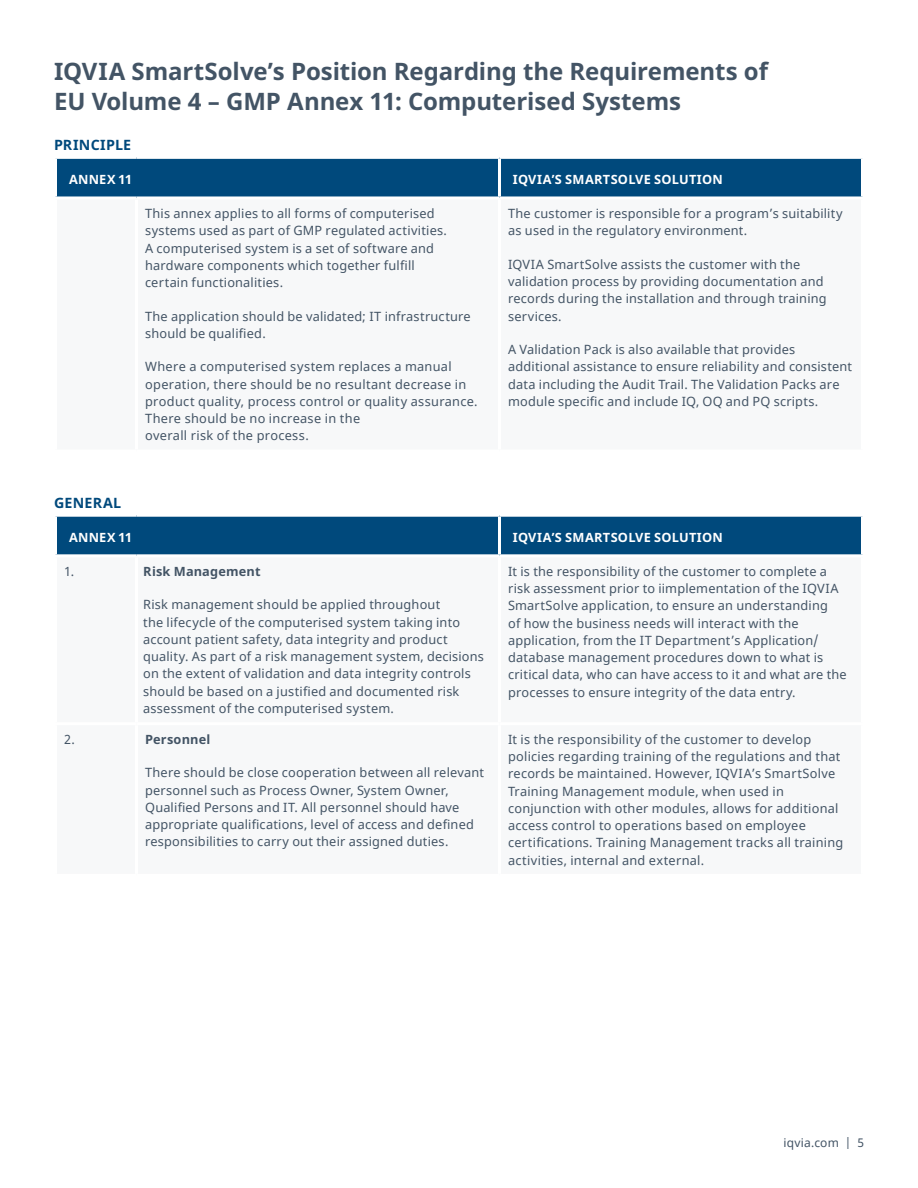
<style>
.page{position:relative;width:918px;height:1188px;background:#fff}
.page>*{position:absolute;margin:0;border:0;box-sizing:border-box;transform-origin:0 0}
.t1{font:700 24px/30px "Noto Sans";letter-spacing:-.005em;color:#435465}
.t2{font:700 14.25px "Noto Sans";letter-spacing:.02em;color:#00497c}
.t3{font:12.75px/17.2px "Noto Sans";letter-spacing:.015em;color:#435465}
.t4{font:700 12.75px "Noto Sans";letter-spacing:.02em;color:#fff}
.t5{font:700 12.75px "Noto Sans";letter-spacing:.015em;color:#435465}
.t6{font:12px "Noto Sans";letter-spacing:.015em;color:#435465}
</style>
<div class="page">
<div style="left:57px;top:517px;width:804px;height:37px;background:#00497c"></div>
<hr style="left:498px;top:517px;width:3px;height:37px;background:#fff">
<div style="left:57px;top:159px;width:804px;height:37px;background:#00497c"></div>
<hr style="left:498px;top:159px;width:3px;height:37px;background:#fff">
<h1 class="t1" style="left:54px;top:56px;width:715px">IQVIA SmartSolve’s Position Regarding the Requirements of<br>EU Volume 4 – GMP Annex 11: Computerised Systems</h1>
<p class="t2" style="left:54px;top:135px;width:79px">PRINCIPLE</p>
<p class="t4" style="left:69px;top:171px;width:64px">ANNEX 11</p>
<p class="t4" style="left:513px;top:171px;width:211px">IQVIA’S SMARTSOLVE SOLUTION</p>
<p class="t3" style="left:145px;top:205px;width:303px">This annex applies to all forms of computerised systems used as part of GMP regulated activities.<br>A computerised system is a set of software and hardware components which together fulfill certain functionalities.</p>
<p class="t3" style="left:145px;top:308px;width:327px">The application should be validated; IT infrastructure should be qualified.</p>
<p class="t3" style="left:145px;top:358px;width:334px">Where a computerised system replaces a manual operation, there should be no resultant decrease in product quality, process control or quality assurance.<br>There should be no increase in the<br>overall risk of the process.</p>
<p class="t3" style="left:508px;top:205px;width:336px">The customer is responsible for a program’s suitability as used in the regulatory environment.</p>
<p class="t3" style="left:508px;top:256px;width:320px">IQVIA SmartSolve assists the customer with the validation process by providing documentation and records during the installation and through training services.</p>
<p class="t3" style="left:508px;top:341px;width:346px">A Validation Pack is also available that provides additional assistance to ensure reliability and consistent data including the Audit Trail. The Validation Packs are module specific and include IQ, OQ and PQ scripts.</p>
<p class="t2" style="left:54px;top:492px;width:69px">GENERAL</p>
<p class="t4" style="left:69px;top:529px;width:64px">ANNEX 11</p>
<p class="t4" style="left:513px;top:529px;width:211px">IQVIA’S SMARTSOLVE SOLUTION</p>
<p class="t3" style="left:64px;top:563px;width:12px">1.</p>
<p class="t5" style="left:143px;top:562px;width:119px">Risk Management</p>
<p class="t3" style="left:143px;top:597px;width:342px">Risk management should be applied throughout<br>the lifecycle of the computerised system taking into account patient safety, data integrity and product quality. As part of a risk management system, decisions on the extent of validation and data integrity controls should be based on a justified and documented risk assessment of the computerised system.</p>
<p class="t3" style="left:508px;top:563px;width:340px">It is the responsibility of the customer to complete a risk assessment prior to iimplementation of the IQVIA SmartSolve application, to ensure an understanding<br>of how the business needs will interact with the application, from the IT Department’s Application/ database management procedures down to what is critical data, who can have access to it and what are the processes to ensure integrity of the data entry.</p>
<p class="t3" style="left:64px;top:731px;width:12px">2.</p>
<p class="t5" style="left:145px;top:730px;width:67px">Personnel</p>
<p class="t3" style="left:145px;top:764px;width:341px">There should be close cooperation between all relevant personnel such as Process Owner, System Owner, Qualified Persons and IT. All personnel should have appropriate qualifications, level of access and defined responsibilities to carry out their assigned duties.</p>
<p class="t3" style="left:508px;top:731px;width:337px">It is the responsibility of the customer to develop policies regarding training of the regulations and that records be maintained. However, IQVIA’s SmartSolve Training Management module, when used in conjunction with other modules, allows for additional access control to operations based on employee certifications. Training Management tracks all training activities, internal and external.</p>
<p class="t6" style="left:783px;top:1135px;width:82px">iqvia.com | 5</p>
</div>
